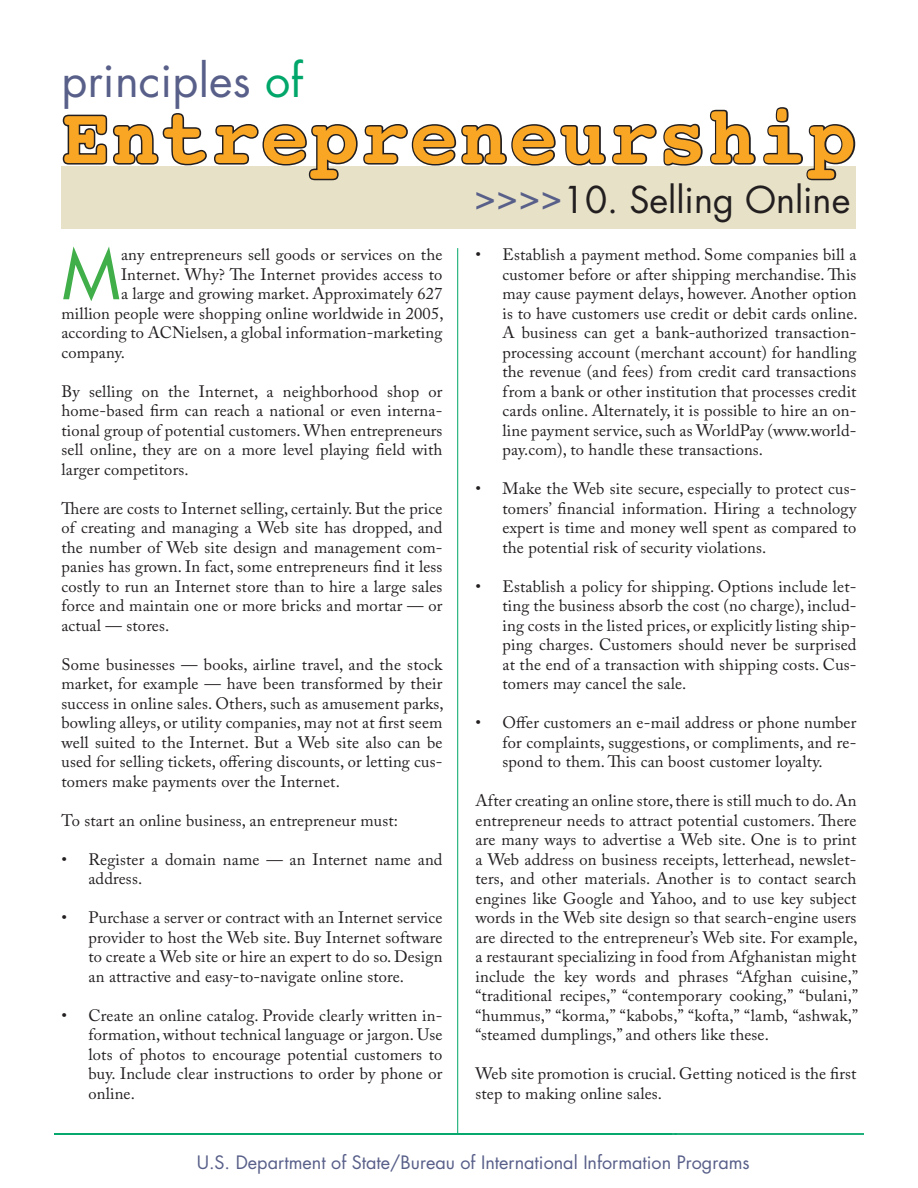
<style>
.page{position:relative;width:918px;height:1188px;background:#fff}
.page>*{position:absolute;margin:0;border:0;box-sizing:border-box;transform-origin:0 0}
.t1{font:700 81px "Courier";letter-spacing:.015em;color:#f9a625}
.t2{font:71.1px "Futura BT";color:#40ae49}
.t3{font:45px "Futura";letter-spacing:.005em;color:#585f89}
.t4{font:36px "Futura";color:#231f20}
.t5{font:36px "Futura";color:#585f89}
.t6{font:18px "Futura";color:#585f89}
.t7{font:16.5px/19.5px "Adobe Caslon Pro";letter-spacing:.01em;color:#231f20;text-align:justify}
.s1{color:#00a66a}
</style>
<div class="page">
<div style="left:62px;top:166px;width:794px;height:63px;background:#e7e2c7"></div>
<svg style="left:61px;top:107px;width:795px;height:76px"></svg>
<hr style="left:457px;top:248px;width:1px;height:886px;background:#00a66a">
<hr style="left:54px;top:1133px;width:622px;height:2px;background:#00a66a">
<hr style="left:675px;top:1133px;width:189px;height:2px;background:#00a66a">
<p class="t3" style="left:62px;top:49px;width:243px">principles <span class="s1">of</span></p>
<p class="t1" style="left:62px;top:91px;width:796px">Entrepreneurship</p>
<p class="t2" style="left:62px;top:231px;width:61px">M</p>
<p class="t7" style="left:121px;top:245px;width:323px">any entrepreneurs sell goods or services on the</p>
<p class="t7" style="left:121px;top:264px;width:323px">Internet. Why? The Internet provides access to</p>
<p class="t7" style="left:121px;top:284px;width:323px">a large and growing market. Approximately 627</p>
<p class="t7" style="left:62px;top:303px;width:384px">million people were shopping online worldwide in 2005,</p>
<p class="t7" style="left:62px;top:323px;width:383px">according to ACNielsen, a global information-marketing</p>
<p class="t7" style="left:62px;top:342px;width:65px">company.</p>
<p class="t7" style="left:62px;top:381px;width:383px">By selling on the Internet, a neighborhood shop or home-based firm can reach a national or even interna&shy;tional group of potential customers. When entrepreneurs sell online, they are on a more level playing field with larger competitors.</p>
<p class="t7" style="left:62px;top:498px;width:383px">There are costs to Internet selling, certainly. But the price of creating and managing a Web site has dropped, and the number of Web site design and management com&shy;panies has grown. In fact, some entrepreneurs find it less costly to run an Internet store than to hire a large sales force and maintain one or more bricks and mortar — or actual — stores.</p>
<p class="t7" style="left:62px;top:654px;width:384px">Some businesses — books, airline travel, and the stock market, for example — have been transformed by their success in online sales. Others, such as amusement parks, bowling alleys, or utility companies, may not at first seem well suited to the Internet. But a Web site also can be used for selling tickets, offering discounts, or letting cus&shy;tomers make payments over the Internet.</p>
<p class="t7" style="left:62px;top:810px;width:338px">To start an online business, an entrepreneur must:</p>
<p class="t7" style="left:88px;top:849px;width:356px;text-indent:-27px">• Register a domain name — an Internet name and address.</p>
<p class="t7" style="left:88px;top:908px;width:356px;text-indent:-27px">• Purchase a server or contract with an Internet service provider to host the Web site. Buy Internet software to create a Web site or hire an expert to do so. Design an attractive and easy-to-navigate online store.</p>
<p class="t7" style="left:88px;top:1005px;width:356px;text-indent:-27px">• Create an online catalog. Provide clearly written in&shy;formation, without technical language or jargon. Use lots of photos to encourage potential customers to buy. Include clear instructions to order by phone or online.</p>
<p class="t5" style="left:474px;top:172px;width:90px">&gt;&gt;&gt;&gt;</p>
<p class="t4" style="left:563px;top:175px;width:289px">10. Selling Online</p>
<p class="t7" style="left:502px;top:245px;width:357px;text-indent:-27px">• Establish a payment method. Some companies bill a customer before or after shipping merchandise. This may cause payment delays, however. Another option is to have customers use credit or debit cards online.<br>A business can get a bank-authorized transaction&shy;processing account (merchant account) for handling the revenue (and fees) from credit card transactions from a bank or other institution that processes credit cards online. Alternately, it is possible to hire an on&shy;line payment service, such as WorldPay (www.world&shy;pay.com), to handle these transactions.</p>
<p class="t7" style="left:502px;top:479px;width:356px;text-indent:-27px">• Make the Web site secure, especially to protect cus&shy;tomers’ financial information. Hiring a technology expert is time and money well spent as compared to the potential risk of security violations.</p>
<p class="t7" style="left:502px;top:576px;width:356px;text-indent:-27px">• Establish a policy for shipping. Options include let&shy;ting the business absorb the cost (no charge), includ&shy;ing costs in the listed prices, or explicitly listing ship&shy;ping charges. Customers should never be surprised at the end of a transaction with shipping costs. Cus&shy;tomers may cancel the sale.</p>
<p class="t7" style="left:502px;top:713px;width:356px;text-indent:-27px">• Offer customers an e-mail address or phone number for complaints, suggestions, or compliments, and re&shy;spond to them. This can boost customer loyalty.</p>
<p class="t7" style="left:476px;top:791px;width:384px">After creating an online store, there is still much to do. An entrepreneur needs to attract potential customers. There are many ways to advertise a Web site. One is to print a Web address on business receipts, letterhead, newslet&shy;ters, and other materials. Another is to contact search engines like Google and Yahoo, and to use key subject words in the Web site design so that search-engine users are directed to the entrepreneur’s Web site. For example, a restaurant specializing in food from Afghanistan might include the key words and phrases “Afghan cuisine,” “traditional recipes,” “contemporary cooking,” “bulani,” “hummus,” “korma,” “kabobs,” “kofta,” “lamb, “ashwak,” “steamed dumplings,” and others like these.</p>
<p class="t7" style="left:476px;top:1064px;width:382px">Web site promotion is crucial. Getting noticed is the first step to making online sales.</p>
<p class="t6" style="left:197px;top:1150px;width:555px">U.S. Department of State/Bureau of International Information Programs</p>
</div>
